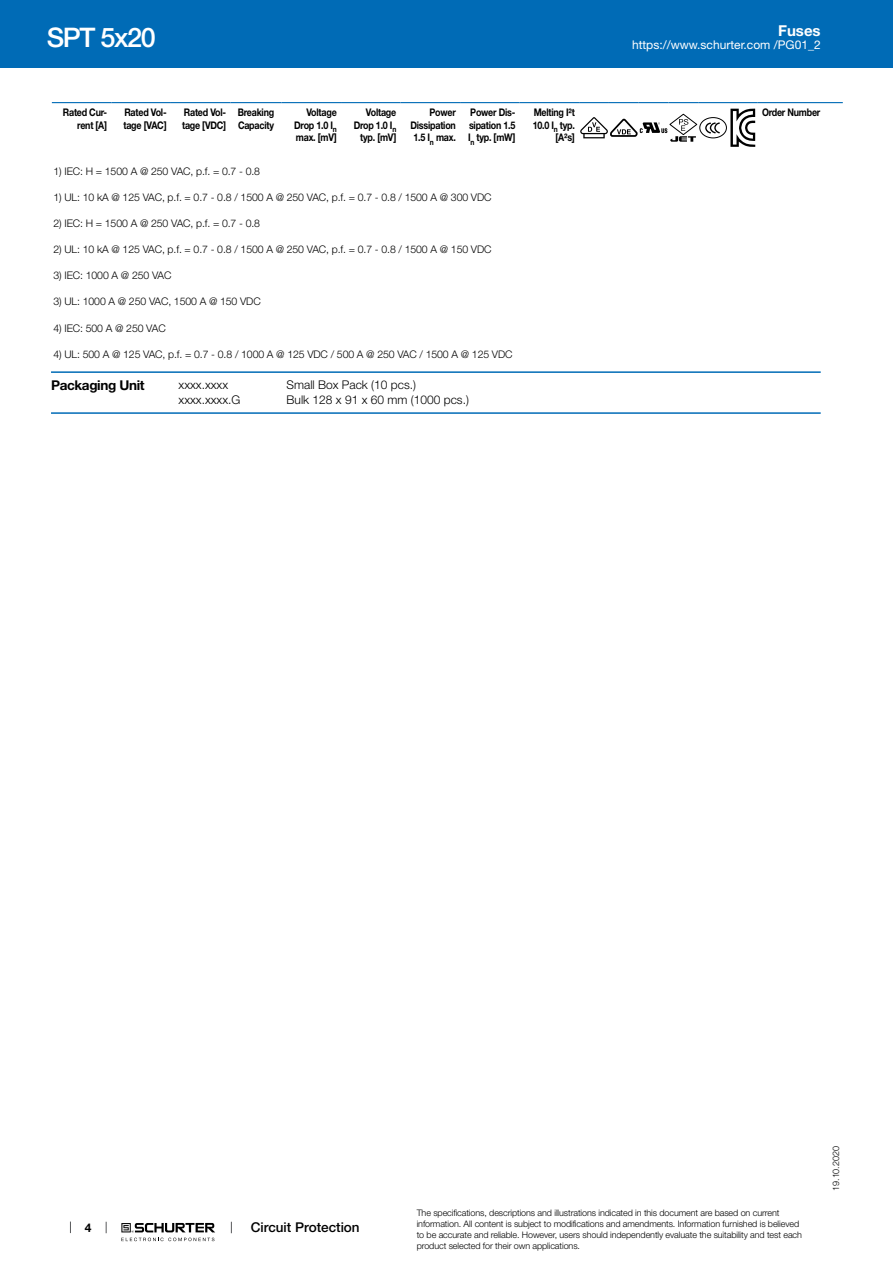
<style>
.page{position:relative;width:893px;height:1263px;background:#fff}
.page>*{position:absolute;margin:0;border:0;box-sizing:border-box;transform-origin:0 0}
.t1{font:500 27px "Helvetica Neue LT";letter-spacing:-.05em;color:#fff}
.t2{font:700 15px "Helvetica Neue LT";color:#fff}
.t3{font:500 13.5px "Helvetica Neue LT";color:#000}
.t4{font:700 13.5px "Helvetica Neue LT";letter-spacing:-.025em;color:#000}
.t5{font:300 12px "Helvetica Neue LT";color:#000}
.t6{font:12px "Helvetica Neue LT";color:#fff}
.t7{font:700 12px "Helvetica Neue LT";color:#000}
.t8{font:300 10.5px "Helvetica Neue LT";letter-spacing:-.01em;color:#000}
.t9{font:700 10.5px/12.6px "Helvetica Neue LT";letter-spacing:-.025em;color:#000;text-align:right;scale:.85 1}
.t10{font:300 9px/10.8px "Helvetica Neue LT";letter-spacing:-.01em;color:#000}
</style>
<div class="page">
<svg style="left:70px;top:1221px;width:1px;height:12px"></svg>
<svg style="left:121px;top:1223px;width:94px;height:18px"></svg>
<div style="left:0;top:0;width:893px;height:68px;background:#006bb6"></div>
<svg style="left:52px;top:102px;width:791px;height:45px"></svg>
<hr style="left:51px;top:371px;width:770px;height:2px;background:#006bb6">
<hr style="left:51px;top:412px;width:770px;height:2px;background:#006bb6">
<h1 class="t1" style="left:47px;top:21px;width:111px">SPT 5x20</h1>
<h2 class="t2" style="left:778px;top:21px;width:44px">Fuses</h2>
<p class="t6" style="left:632px;top:38px;width:190px">https://www.schurter.com /PG01_2</p>
<p class="t9" style="left:63px;top:106px;width:54px">Rated Cur&shy;rent [A]</p>
<p class="t9" style="left:123px;top:106px;width:52px;text-align:left">Rated Vol&shy;tage [VAC]</p>
<p class="t9" style="left:182px;top:106px;width:53px;text-align:left">Rated Vol&shy;tage [VDC]</p>
<p class="t9" style="left:238px;top:106px;width:44px;text-align:left">Breaking<br>Capacity</p>
<p class="t9" style="left:294px;top:106px;width:52px;text-align:justify;text-indent:12px">Voltage Drop 1.0 I<sub>n </sub>max. [mV]</p>
<p class="t9" style="left:354px;top:106px;width:52px">Voltage<br>Drop 1.0 I<sub>n </sub>typ. [mV]</p>
<p class="t9" style="left:410px;top:106px;width:55px;text-align:justify;text-indent:19px">Power Dissipation 1.5 I<sub>n</sub> max.</p>
<p class="t9" style="left:468px;top:106px;width:57px;text-align:justify">Power Dis&shy;sipation 1.5<br>I<sub>n</sub> typ. [mW]</p>
<p class="t9" style="left:533px;top:106px;width:51px">Melting I²t<br>10.0 I<sub>n</sub> typ. [A²s]</p>
<p class="t9" style="left:762px;top:106px;width:70px">Order Number</p>
<p class="t8" style="left:54px;top:165px;width:208px">1) IEC: H = 1500 A @ 250 VAC, p.f. = 0.7 - 0.8</p>
<p class="t8" style="left:54px;top:191px;width:439px">1) UL: 10 kA @ 125 VAC, p.f. = 0.7 - 0.8 / 1500 A @ 250 VAC, p.f. = 0.7 - 0.8 / 1500 A @ 300 VDC</p>
<p class="t8" style="left:54px;top:217px;width:208px">2) IEC: H = 1500 A @ 250 VAC, p.f. = 0.7 - 0.8</p>
<p class="t8" style="left:54px;top:243px;width:439px">2) UL: 10 kA @ 125 VAC, p.f. = 0.7 - 0.8 / 1500 A @ 250 VAC, p.f. = 0.7 - 0.8 / 1500 A @ 150 VDC</p>
<p class="t8" style="left:54px;top:269px;width:119px">3) IEC: 1000 A @ 250 VAC</p>
<p class="t8" style="left:54px;top:295px;width:209px">3) UL: 1000 A @ 250 VAC, 1500 A @ 150 VDC</p>
<p class="t8" style="left:54px;top:321px;width:114px">4) IEC: 500 A @ 250 VAC</p>
<p class="t8" style="left:54px;top:348px;width:460px">4) UL: 500 A @ 125 VAC, p.f. = 0.7 - 0.8 / 1000 A @ 125 VDC / 500 A @ 250 VAC / 1500 A @ 125 VDC</p>
<p class="t4" style="left:51px;top:377px;width:95px">Packaging Unit</p>
<p class="t5" style="left:179px;top:378px;width:51px">xxxx.xxxx</p>
<p class="t5" style="left:287px;top:378px;width:131px">Small Box Pack (10 pcs.)</p>
<p class="t5" style="left:179px;top:392px;width:63px">xxxx.xxxx.G</p>
<p class="t5" style="left:287px;top:392px;width:184px">Bulk 128 x 91 x 60 mm (1000 pcs.)</p>
<p class="t7" style="left:85px;top:1220px;width:8px">4</p>
<p class="t3" style="left:251px;top:1219px;width:110px">Circuit Protection</p>
<p class="t10" style="left:417px;top:1207px;width:387px">The specifications, descriptions and illustrations indicated in this document are based on current information. All content is subject to modifications and amendments. Information furnished is believed to be accurate and reliable. However, users should independently evaluate the suitability and test each product selected for their own applications.</p>
<p class="t10" style="left:830px;top:1191px;width:46px;rotate:-90deg">19.10.2020</p>
</div>
